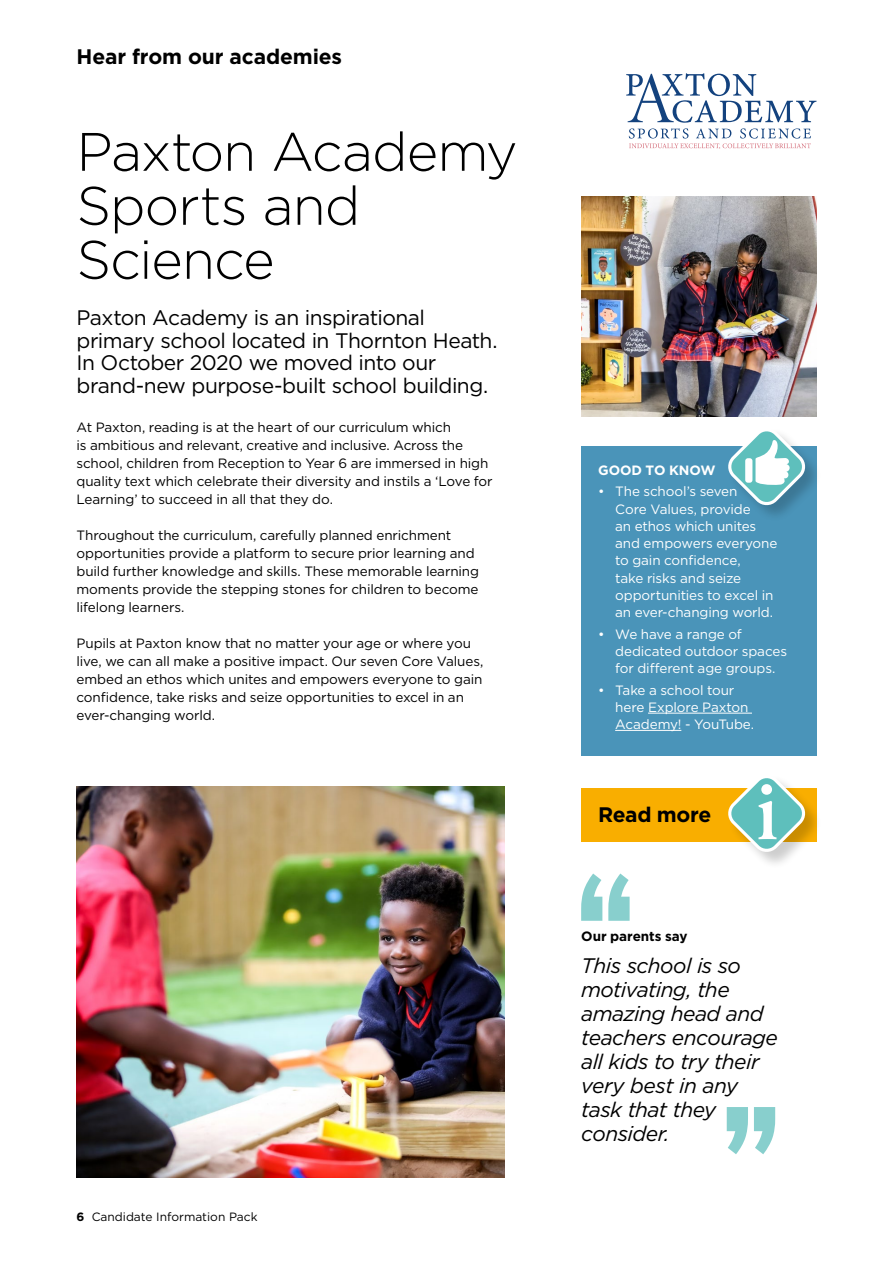
<style>
.page{position:relative;width:893px;height:1263px;background:#fff}
.page>*{position:absolute;margin:0;border:0;box-sizing:border-box;transform-origin:0 0}
.t1{font:300 54px/54px "Gotham";letter-spacing:-.02em;color:#000}
.t2{font:21px/22.5px "Gotham";letter-spacing:-.025em;color:#000}
.t3{font:italic 21px/24px "Gotham";letter-spacing:-.025em;color:#000}
.t4{font:700 21px "Gotham";letter-spacing:-.01em;color:#000}
.t5{font:13.5px/18px "Gotham";letter-spacing:-.01em;color:#000}
.t6{font:13.5px/17.2px "Gotham";letter-spacing:-.01em;color:#fff}
.t7{font:700 13.5px "Gotham";letter-spacing:-.005em;color:#000}
.t8{font:700 13.5px "Gotham";color:#fff}
.t9{font:12px "Gotham";color:#000}
.s1{font-weight:700}
</style>
<div class="page">
<div style="left:581px;top:788px;width:235px;height:53px;background:#f9ae00"></div>
<div style="left:581px;top:446px;width:235px;height:309px;background:#4a94b9"></div>
<hr style="left:648px;top:713px;width:104px;height:1px;background:#fff">
<hr style="left:615px;top:730px;width:66px;height:1px;background:#fff">
<svg style="left:581px;top:873px;width:49px;height:48px"></svg>
<svg style="left:727px;top:1107px;width:48px;height:47px"></svg>
<div style="left:728px;top:775px;width:95px;height:94px;background:#000;opacity:.2"></div>
<svg style="left:728px;top:775px;width:81px;height:81px"></svg>
<img style="left:77px;top:787px;width:428px;height:391px">
<img style="left:581px;top:196px;width:235px;height:221px">
<svg style="left:626px;top:73px;width:190px;height:76px"></svg>
<div style="left:728px;top:428px;width:94px;height:94px;background:#000;opacity:.2"></div>
<svg style="left:728px;top:428px;width:81px;height:81px"></svg>
<h2 class="t4" style="left:77px;top:42px;width:267px">Hear from our academies</h2>
<h1 class="t1" style="left:77px;top:123px;width:443px">Paxton Academy<br>Sports and<br>Science</h1>
<h2 class="t2" style="left:77px;top:306px;width:422px">Paxton Academy is an inspirational primary school located in Thornton Heath.<br>In October 2020 we moved into our brand-new purpose-built school building.</h2>
<p class="t5" style="left:77px;top:418px;width:418px">At Paxton, reading is at the heart of our curriculum which<br>is ambitious and relevant, creative and inclusive. Across the school, children from Reception to Year 6 are immersed in high quality text which celebrate their diversity and instils a ‘Love for Learning’ to succeed in all that they do.</p>
<p class="t5" style="left:77px;top:526px;width:404px">Throughout the curriculum, carefully planned enrichment opportunities provide a platform to secure prior learning and build further knowledge and skills. These memorable learning moments provide the stepping stones for children to become lifelong learners.</p>
<p class="t5" style="left:77px;top:634px;width:408px">Pupils at Paxton know that no matter your age or where you live, we can all make a positive impact. Our seven Core Values, embed an ethos which unites and empowers everyone to gain confidence, take risks and seize opportunities to excel in an ever-changing world.</p>
<p class="t9" style="left:77px;top:1209px;width:183px"><span class="s1">6</span> Candidate Information Pack</p>
<p class="t8" style="left:598px;top:461px;width:119px">GOOD TO KNOW</p>
<p class="t6" style="left:615px;top:483px;width:164px;text-indent:-17px">• The school’s seven<br>Core Values, provide<br>an ethos which unites and empowers everyone to gain confidence,<br>take risks and seize opportunities to excel in an ever-changing world.</p>
<p class="t6" style="left:615px;top:625px;width:173px;text-indent:-17px">• We have a range of dedicated outdoor spaces for different age groups.</p>
<p class="t6" style="left:615px;top:681px;width:140px;text-indent:-17px">• Take a school tour here Explore Paxton<br>Academy! - YouTube.</p>
<h2 class="t4" style="left:598px;top:800px;width:115px">Read more</h2>
<p class="t7" style="left:581px;top:927px;width:108px">Our parents say</p>
<h2 class="t3" style="left:581px;top:953px;width:198px">This school is so motivating, the amazing head and teachers encourage all kids to try their very best in any task that they consider.</h2>
</div>
